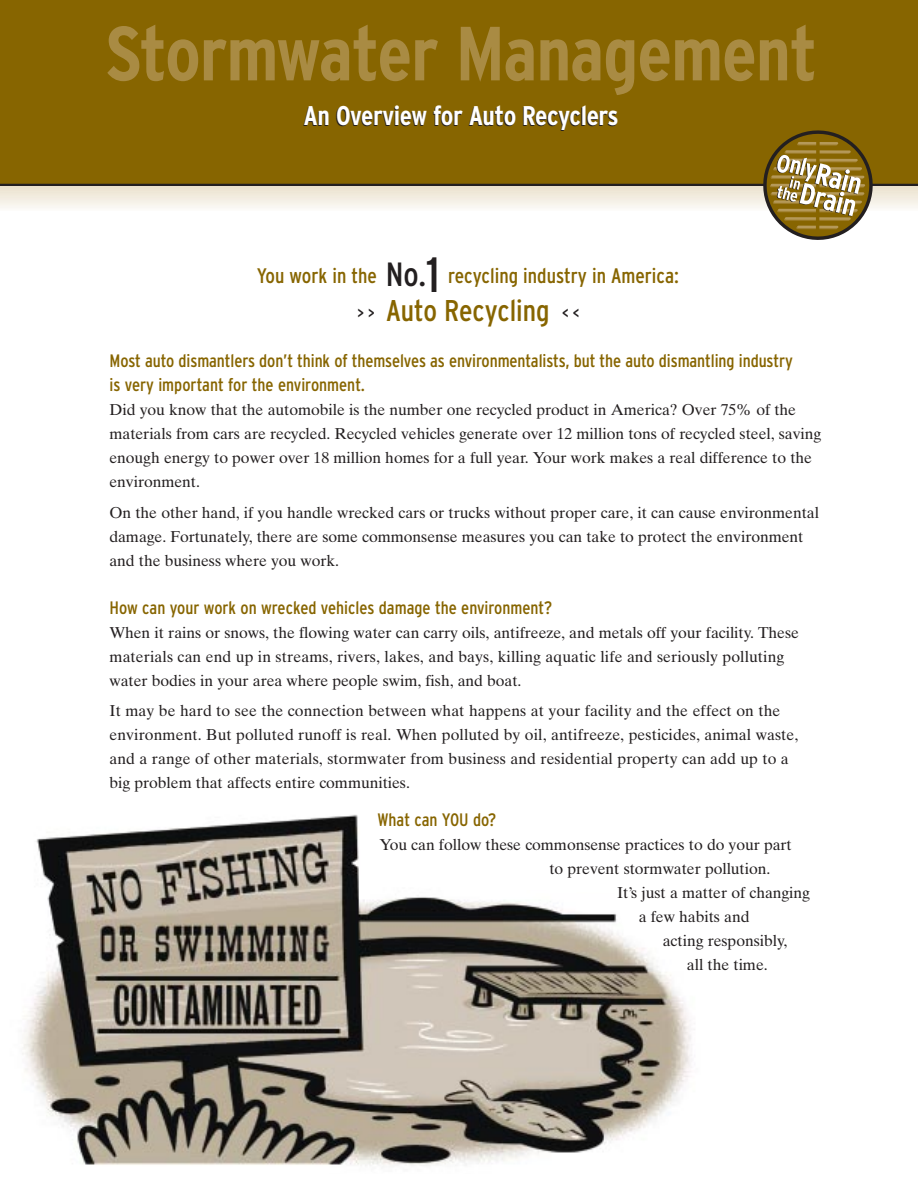
<style>
.page{position:relative;width:918px;height:1188px;background:#fff}
.page>*{position:absolute;margin:0;border:0;box-sizing:border-box;transform-origin:0 0}
.t1{font:700 condensed 76.5px "Interstate";letter-spacing:-.015em;color:#a98b43}
.t2{font:condensed 33.6px "Interstate";color:#231f20}
.t3{font:condensed 30px "Interstate";color:#876500}
.t4{font:700 condensed 27px "Interstate";letter-spacing:-.015em;color:#fff}
.t5{font:condensed 21px "Interstate";color:#876500}
.t6{font:condensed 18px/24px "Interstate";letter-spacing:-.005em;color:#876500}
.t7{font:15.75px/24px "Times Ten";letter-spacing:-.005em;color:#231f20}
.t8{font:14.55px "Interstate";color:#231f20;scale:1.2 1}
.s1{font-size:49.5px}
</style>
<div class="page">
<img style="left:22px;top:814px;width:670px;height:352px">
<hr style="left:0;top:207px;width:918px;height:4px;background:#fcfaf6">
<hr style="left:0;top:206px;width:918px;height:3px;background:#faf7f1">
<hr style="left:0;top:203px;width:918px;height:4px;background:#f8f4ec">
<hr style="left:0;top:202px;width:918px;height:4px;background:#f9f6f0">
<hr style="left:0;top:201px;width:918px;height:4px;background:#f6f1e7">
<hr style="left:0;top:197px;width:918px;height:4px;background:#f4efe5">
<hr style="left:0;top:195px;width:918px;height:4px;background:#f2ede0">
<hr style="left:0;top:192px;width:918px;height:4px;background:#f1eadc">
<hr style="left:0;top:190px;width:918px;height:4px;background:#efe8d7">
<hr style="left:0;top:187px;width:918px;height:4px;background:#eee5d3">
<hr style="left:0;top:185px;width:918px;height:3px;background:#e7dbc1">
<div style="left:0;top:0;width:918px;height:185px;background:#876500"></div>
<hr style="left:0;top:184px;width:918px;height:2px;background:#231f20">
<svg style="left:761px;top:130px;width:116px;height:110px"></svg>
<h1 class="t1" style="left:105px;top:24px;width:714px">Stormwater Management</h1>
<h3 class="t4" style="left:304px;top:105px;width:317px">An Overview for Auto Recyclers</h3>
<h2 class="t2" style="left:386px;top:261px;width:56px">No.<span class="s1">1</span></h2>
<h3 class="t5" style="left:257px;top:268px;width:122px">You work in the</h3>
<h3 class="t5" style="left:448px;top:268px;width:232px">recycling industry in America:</h3>
<h3 class="t3" style="left:386px;top:299px;width:165px">Auto Recycling</h3>
<p class="t6" style="left:110px;top:350px;width:685px">Most auto dismantlers don’t think of themselves as environmentalists, but the auto dismantling industry is very important for the environment.</p>
<p class="t7" style="left:110px;top:400px;width:713px">Did you know that the automobile is the number one recycled product in America? Over 75% of the materials from cars are recycled. Recycled vehicles generate over 12 million tons of recycled steel, saving enough energy to power over 18 million homes for a full year. Your work makes a real difference to the environment.</p>
<p class="t7" style="left:110px;top:502px;width:711px">On the other hand, if you handle wrecked cars or trucks without proper care, it can cause environmental damage. Fortunately, there are some commonsense measures you can take to protect the environment and the business where you work.</p>
<p class="t6" style="left:110px;top:597px;width:444px">How can your work on wrecked vehicles damage the environment?</p>
<p class="t7" style="left:110px;top:622px;width:691px">When it rains or snows, the flowing water can carry oils, antifreeze, and metals off your facility. These materials can end up in streams, rivers, lakes, and bays, killing aquatic life and seriously polluting water bodies in your area where people swim, fish, and boat.</p>
<p class="t7" style="left:110px;top:701px;width:690px">It may be hard to see the connection between what happens at your facility and the effect on the environment. But polluted runoff is real. When polluted by oil, antifreeze, pesticides, animal waste, and a range of other materials, stormwater from business and residential property can add up to a big problem that affects entire communities.</p>
<p class="t6" style="left:378px;top:809px;width:120px">What can YOU do?</p>
<p class="t7" style="left:379px;top:834px;width:414px">You can follow these commonsense practices to do your part</p>
<p class="t7" style="left:549px;top:858px;width:223px">to prevent stormwater pollution.</p>
<p class="t7" style="left:617px;top:882px;width:194px">It’s just a matter of changing</p>
<p class="t7" style="left:639px;top:906px;width:112px">a few habits and</p>
<p class="t7" style="left:663px;top:930px;width:126px">acting responsibly,</p>
<p class="t7" style="left:687px;top:954px;width:82px">all the time.</p>
<p class="t8" style="left:357px;top:307px;width:16px">&gt;&gt;</p>
<p class="t8" style="left:562px;top:307px;width:16px">&lt;&lt;</p>
</div>
